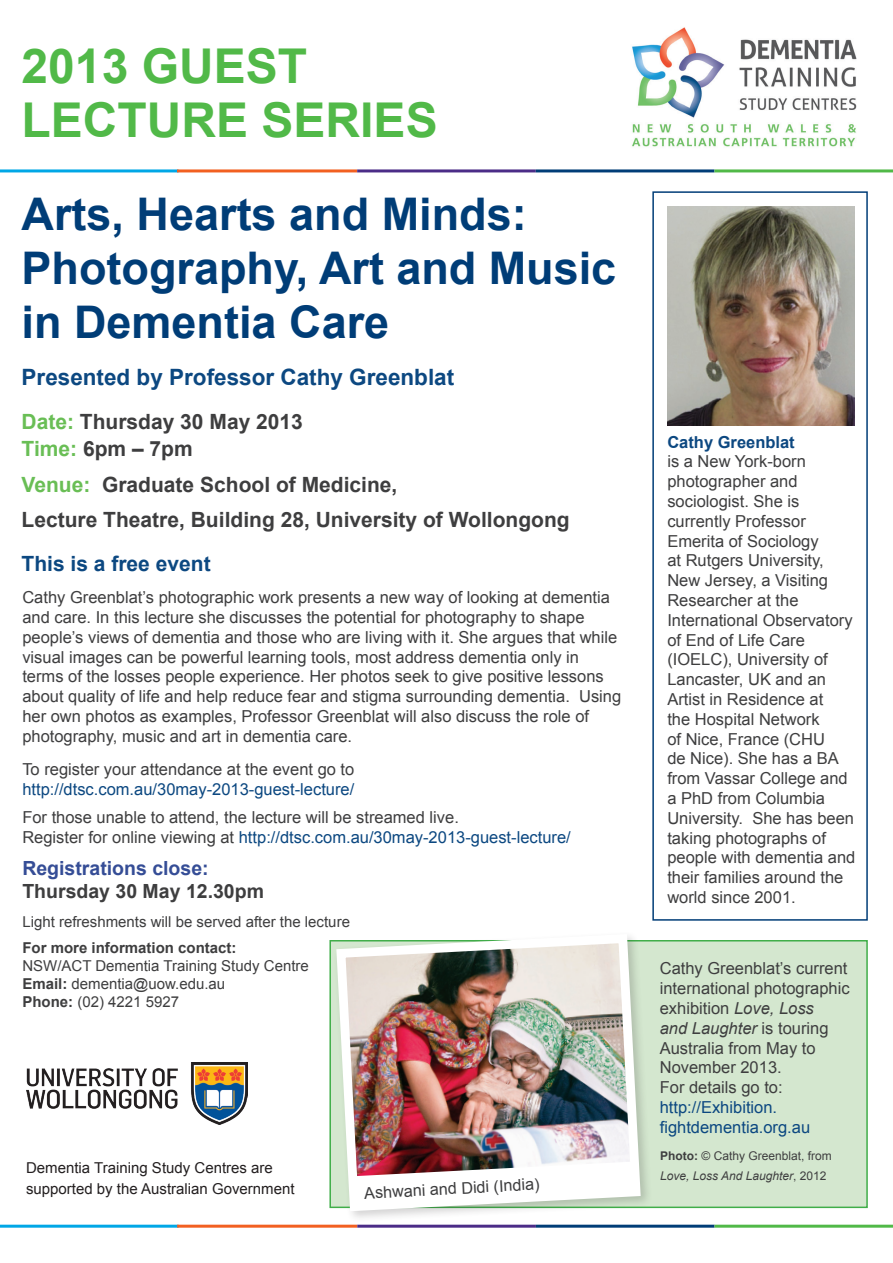
<style>
.page{position:relative;width:893px;height:1263px;background:#fff}
.page>*{position:absolute;margin:0;border:0;box-sizing:border-box;transform-origin:0 0}
.t1{font:700 48px "Arial";color:#51b948}
.t2{font:700 45px/54px "Arial";color:#003d77}
.t3{font:700 22.5px "Arial";color:#0c4881}
.t4{font:700 21px "Arial";color:#3e3e3f}
.t5{font:700 21px "Arial";color:#0c4881}
.t6{font:700 19.5px "Arial";color:#3e3e3f}
.t7{font:700 19.5px "Arial";color:#354d96}
.t8{font:16.5px/19.8px "Arial";color:#3e3e3f}
.t9{font:16.5px/19.8px "Arial";color:#0c4881}
.t10{font:16.2px "Arial";color:#3e3e3f}
.t11{font:15px "Arial";color:#3e3e3f}
.t12{font:15px "Arial";color:#231f20}
.t13{font:700 15px "Arial";color:#3e3e3f}
.t14{font:12px/19.8px "Arial";color:#3e3e3f}
.s1{color:#69be55}
.s2{color:#3e3e3f}
.s3{font-weight:700}
.s4{font-weight:700;color:#0c4881}
.s5{font-style:italic}
</style>
<div class="page">
<div style="left:329px;top:940px;width:539px;height:268px;background:#d4e7cf;border:2px solid #40ae49"></div>
<img style="left:632px;top:27px;width:225px;height:120px">
<hr style="left:0;top:1225px;width:179px;height:3px;background:#00a7e6">
<hr style="left:177px;top:1225px;width:180px;height:3px;background:#f26021">
<hr style="left:357px;top:1225px;width:179px;height:3px;background:#4b2c87">
<hr style="left:536px;top:1225px;width:178px;height:3px;background:#003d77">
<hr style="left:714px;top:1225px;width:179px;height:3px;background:#51b948">
<hr style="left:0;top:169px;width:179px;height:3px;background:#00a7e6">
<hr style="left:177px;top:169px;width:180px;height:3px;background:#f26021">
<hr style="left:357px;top:169px;width:179px;height:3px;background:#4b2c87">
<hr style="left:536px;top:169px;width:178px;height:3px;background:#003d77">
<hr style="left:714px;top:169px;width:179px;height:3px;background:#51b948">
<img style="left:26px;top:1062px;width:222px;height:62px">
<div style="left:652px;top:191px;width:216px;height:730px;border:2px solid #003d77"></div>
<img style="left:667px;top:206px;width:188px;height:219px">
<div style="left:333px;top:930px;width:320px;height:293px;background:#231f20;opacity:.2"></div>
<img style="left:332px;top:930px;width:313px;height:286px">
<p class="t1" style="left:22px;top:34px;width:287px">2013 GUEST</p>
<p class="t1" style="left:22px;top:88px;width:418px">LECTURE SERIES</p>
<p class="t2" style="left:22px;top:188px;width:596px">Arts, Hearts and Minds:<br>Photography, Art and Music in Dementia Care</p>
<p class="t3" style="left:22px;top:362px;width:434px">Presented by Professor Cathy Greenblat</p>
<p class="t4" style="left:22px;top:408px;width:283px"><span class="s1">Date:</span> Thursday 30 May 2013</p>
<p class="t4" style="left:22px;top:435px;width:173px"><span class="s1">Time:</span> 6pm – 7pm</p>
<p class="t4" style="left:22px;top:470px;width:377px"><span class="s1">Venue:</span> Graduate School of Medicine,</p>
<p class="t4" style="left:22px;top:506px;width:550px">Lecture Theatre, Building 28, University of Wollongong</p>
<p class="t5" style="left:22px;top:550px;width:191px">This is a free event</p>
<p class="t8" style="left:22px;top:588px;width:600px">Cathy Greenblat’s photographic work presents a new way of looking at dementia and care. In this lecture she discusses the potential for photography to shape people’s views of dementia and those who are living with it. She argues that while visual images can be powerful learning tools, most address dementia only in terms of the losses people experience. Her photos seek to give positive lessons about quality of life and help reduce fear and stigma surrounding dementia. Using her own photos as examples, Professor Greenblat will also discuss the role of photography, music and art in dementia care.</p>
<p class="t8" style="left:22px;top:759px;width:334px">To register your attendance at the event go to</p>
<p class="t9" style="left:22px;top:779px;width:333px">http://dtsc.com.au/30may-2013-guest-lecture/</p>
<p class="t8" style="left:22px;top:808px;width:438px">For those unable to attend, the lecture will be streamed live.</p>
<p class="t9" style="left:22px;top:827px;width:550px"><span class="s2">Register for online viewing at</span> http://dtsc.com.au/30may-2013-guest-lecture/</p>
<p class="t7" style="left:22px;top:855px;width:188px">Registrations close:</p>
<p class="t6" style="left:22px;top:878px;width:243px">Thursday 30 May 12.30pm</p>
<p class="t11" style="left:22px;top:911px;width:329px">Light refreshments will be served after the lecture</p>
<p class="t13" style="left:22px;top:938px;width:216px">For more information contact:</p>
<p class="t11" style="left:22px;top:956px;width:288px">NSW/ACT Dementia Training Study Centre</p>
<p class="t11" style="left:22px;top:974px;width:204px"><span class="s3">Email:</span> dementia@uow.edu.au</p>
<p class="t11" style="left:22px;top:992px;width:158px"><span class="s3">Phone:</span> (02) 4221 5927</p>
<p class="t12" style="left:26px;top:1158px;width:248px">Dementia Training Study Centres are</p>
<p class="t12" style="left:26px;top:1178px;width:270px">supported by the Australian Government</p>
<p class="t10" style="left:364px;top:1182px;width:177px;rotate:-3deg">Ashwani and Didi (India)</p>
<p class="t8" style="left:667px;top:432px;width:190px"><span class="s4">Cathy Greenblat<br></span>is a New York-born photographer and sociologist. She is currently Professor<br>Emerita of Sociology<br>at Rutgers University,<br>New Jersey, a Visiting<br>Researcher at the<br>International Observatory of End of Life Care (IOELC), University of<br>Lancaster, UK and an<br>Artist in Residence at<br>the Hospital Network<br>of Nice, France (CHU<br>de Nice). She has a BA from Vassar College and a PhD from Columbia<br>University. She has been taking photographs of people with dementia and their families around the world since 2001.</p>
<p class="t8" style="left:660px;top:959px;width:191px">Cathy Greenblat’s current international photographic exhibition <span class="s5">Love, Loss<br>and Laughter</span> is touring<br>Australia from May to<br>November 2013.</p>
<p class="t8" style="left:660px;top:1077px;width:124px">For details go to:</p>
<p class="t9" style="left:660px;top:1097px;width:152px">http://Exhibition. fightdementia.org.au</p>
<p class="t14" style="left:660px;top:1146px;width:173px"><span class="s3">Photo:</span> © Cathy Greenblat, from<br><span class="s5">Love, Loss And Laughter</span>, 2012</p>
</div>
